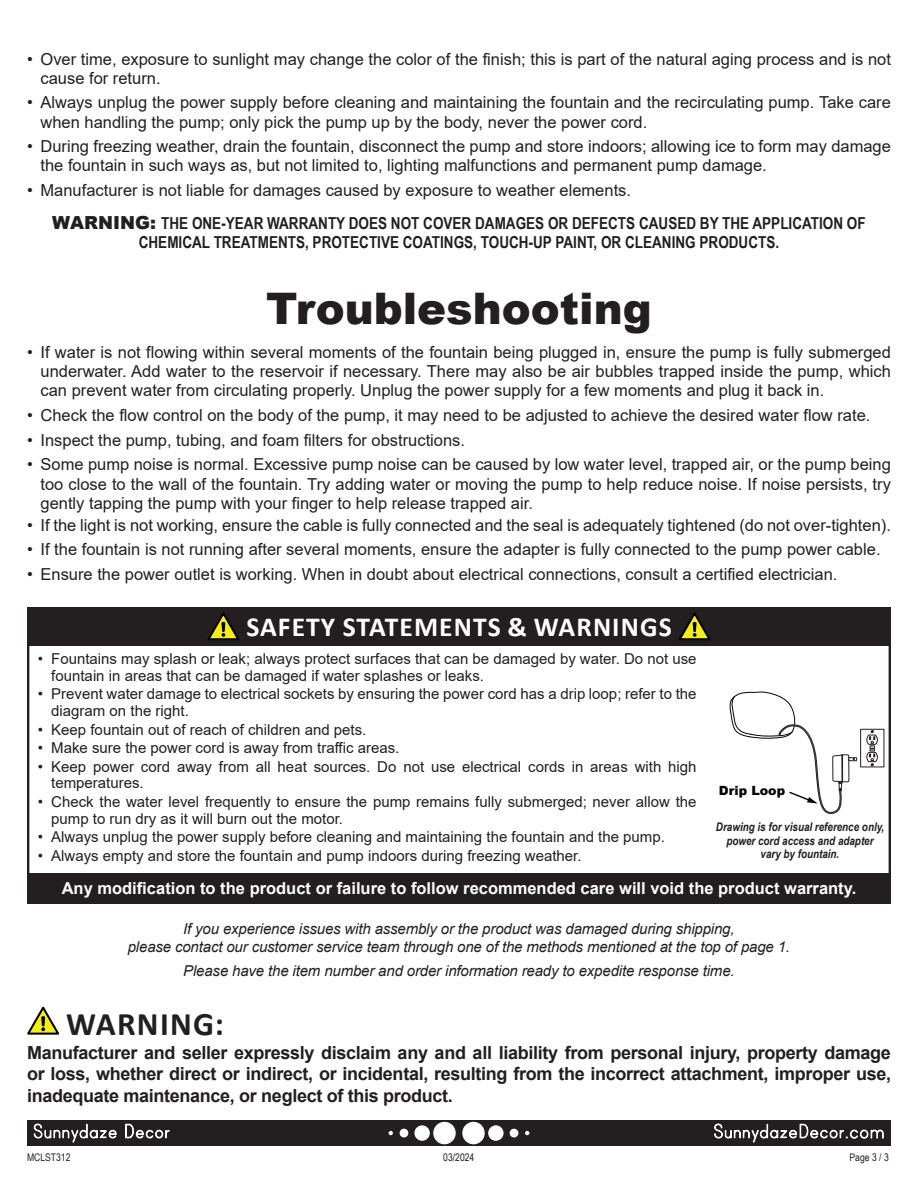
<style>
.page{position:relative;width:918px;height:1188px;background:#fff}
.page>*{position:absolute;margin:0;border:0;box-sizing:border-box;transform-origin:0 0}
.t1{font:900 43.5px "Arial";color:#231f20}
.t2{font:700 33px "Calibri";letter-spacing:.04em;color:#231f20}
.t3{font:700 27.6px "Calibri";letter-spacing:.04em;color:#fff}
.t4{font:700 18px/21.6px "Arial";letter-spacing:-.02em;color:#231f20;text-align:justify}
.t5{font:16.5px/19.2px "Arial";color:#231f20}
.t6{font:700 16.5px/19.8px "Arial Narrow";color:#231f20;text-align:center}
.t7{font:700 16.5px "Arial";color:#fff}
.t8{font:15px/16.5px "Arial";color:#231f20}
.t9{font:italic 15px/18px "Arial";letter-spacing:-.01em;color:#231f20;text-align:center}
.t10{font:900 12.6px "Arial";color:#040503}
.t11{font:italic 700 12px/13.5px "Arial Narrow";color:#231f20;text-align:center}
.t12{font:10.5px "Arial Narrow";color:#231f20}
.s1{font-family:"Arial";font-weight:900;font-size:18px}
</style>
<div class="page">
<div style="left:27px;top:1120px;width:864px;height:26px;background:#231f20"></div>
<div style="left:462px;top:1122px;width:23px;height:22px;background:#fff;border-radius:50%"></div>
<div style="left:488px;top:1125px;width:16px;height:16px;background:#fff;border-radius:50%"></div>
<div style="left:510px;top:1129px;width:8px;height:8px;background:#fff;border-radius:50%"></div>
<svg style="left:525px;top:1131px;width:4px;height:4px"></svg>
<div style="left:433px;top:1122px;width:23px;height:22px;background:#fff;border-radius:50%"></div>
<div style="left:414px;top:1125px;width:16px;height:16px;background:#fff;border-radius:50%"></div>
<div style="left:400px;top:1129px;width:8px;height:8px;background:#fff;border-radius:50%"></div>
<svg style="left:389px;top:1131px;width:4px;height:4px"></svg>
<svg style="left:34px;top:1123px;width:83px;height:20px"></svg>
<svg style="left:125px;top:1124px;width:45px;height:15px"></svg>
<svg style="left:714px;top:1123px;width:170px;height:20px"></svg>
<div style="left:27px;top:873px;width:864px;height:31px;background:#231f20"></div>
<div style="left:860px;top:729px;width:24px;height:38px;border:1px solid #231f20"></div>
<svg style="left:866px;top:730px;width:12px;height:36px"></svg>
<svg style="left:729px;top:691px;width:128px;height:123px"></svg>
<div style="left:27px;top:607px;width:864px;height:39px;background:#231f20"></div>
<svg style="left:207px;top:612px;width:32px;height:28px"></svg>
<svg style="left:679px;top:612px;width:32px;height:28px"></svg>
<svg style="left:27px;top:1007px;width:32px;height:28px"></svg>
<p class="t5" style="left:40px;top:49px;width:852px;text-indent:-14px">• Over time, exposure to sunlight may change the color of the finish; this is part of the natural aging process and is not cause for return.</p>
<p class="t5" style="left:40px;top:93px;width:852px;text-indent:-14px">• Always unplug the power supply before cleaning and maintaining the fountain and the recirculating pump. Take care when handling the pump; only pick the pump up by the body, never the power cord.</p>
<p class="t5" style="left:40px;top:137px;width:852px;text-indent:-14px">• During freezing weather, drain the fountain, disconnect the pump and store indoors; allowing ice to form may damage the fountain in such ways as, but not limited to, lighting malfunctions and permanent pump damage.</p>
<p class="t5" style="left:27px;top:181px;width:606px">• Manufacturer is not liable for damages caused by exposure to weather elements.</p>
<p class="t6" style="left:52px;top:212px;width:815px"><span class="s1">WARNING:</span> THE ONE-YEAR WARRANTY DOES NOT COVER DAMAGES OR DEFECTS CAUSED BY THE APPLICATION OF<br>CHEMICAL TREATMENTS, PROTECTIVE COATINGS, TOUCH-UP PAINT, OR CLEANING PRODUCTS.</p>
<p class="t1" style="left:266px;top:277px;width:387px">Troubleshooting</p>
<p class="t5" style="left:40px;top:342px;width:852px;text-align:justify;text-indent:-14px">• If water is not flowing within several moments of the fountain being plugged in, ensure the pump is fully submerged underwater. Add water to the reservoir if necessary. There may also be air bubbles trapped inside the pump, which can prevent water from circulating properly. Unplug the power supply for a few moments and plug it back in.</p>
<p class="t5" style="left:27px;top:405px;width:845px">• Check the flow control on the body of the pump, it may need to be adjusted to achieve the desired water flow rate.</p>
<p class="t5" style="left:27px;top:430px;width:440px">• Inspect the pump, tubing, and foam filters for obstructions.</p>
<p class="t5" style="left:40px;top:455px;width:852px;text-align:justify;text-indent:-14px">• Some pump noise is normal. Excessive pump noise can be caused by low water level, trapped air, or the pump being too close to the wall of the fountain. Try adding water or moving the pump to help reduce noise. If noise persists, try gently tapping the pump with your finger to help release trapped air.</p>
<p class="t5" style="left:27px;top:516px;width:865px">• If the light is not working, ensure the cable is fully connected and the seal is adequately tightened (do not over-tighten).</p>
<p class="t5" style="left:27px;top:540px;width:855px">• If the fountain is not running after several moments, ensure the adapter is fully connected to the pump power cable.</p>
<p class="t5" style="left:27px;top:565px;width:812px">• Ensure the power outlet is working. When in doubt about electrical connections, consult a certified electrician.</p>
<p class="t3" style="left:246px;top:607px;width:427px">SAFETY STATEMENTS &amp; WARNINGS</p>
<p class="t8" style="left:51px;top:651px;width:647px;text-indent:-14px">• Fountains may splash or leak; always protect surfaces that can be damaged by water. Do not use fountain in areas that can be damaged if water splashes or leaks.</p>
<p class="t8" style="left:51px;top:686px;width:647px;text-indent:-14px">• Prevent water damage to electrical sockets by ensuring the power cord has a drip loop; refer to the diagram on the right.</p>
<p class="t8" style="left:38px;top:721px;width:330px">• Keep fountain out of reach of children and pets.</p>
<p class="t8" style="left:38px;top:740px;width:363px">• Make sure the power cord is away from traffic areas.</p>
<p class="t8" style="left:51px;top:758px;width:647px;text-indent:-14px">• Keep power cord away from all heat sources. Do not use electrical cords in areas with high temperatures.</p>
<p class="t8" style="left:51px;top:793px;width:647px;text-indent:-14px">• Check the water level frequently to ensure the pump remains fully submerged; never allow the pump to run dry as it will burn out the motor.</p>
<p class="t8" style="left:38px;top:829px;width:629px">• Always unplug the power supply before cleaning and maintaining the fountain and the pump.</p>
<p class="t8" style="left:38px;top:847px;width:545px">• Always empty and store the fountain and pump indoors during freezing weather.</p>
<p class="t10" style="left:719px;top:781px;width:68px">Drip Loop</p>
<p class="t11" style="left:716px;top:820px;width:170px">Drawing is for visual reference only, power cord access and adapter vary by fountain.</p>
<p class="t7" style="left:62px;top:877px;width:796px">Any modification to the product or failure to follow recommended care will void the product warranty.</p>
<p class="t9" style="left:128px;top:920px;width:664px">If you experience issues with assembly or the product was damaged during shipping,<br>please contact our customer service team through one of the methods mentioned at the top of page 1.</p>
<p class="t9" style="left:183px;top:961px;width:553px">Please have the item number and order information ready to expedite response time.</p>
<p class="t2" style="left:66px;top:1000px;width:159px">WARNING:</p>
<p class="t4" style="left:27px;top:1042px;width:866px">Manufacturer and seller expressly disclaim any and all liability from personal injury, property damage or loss, whether direct or indirect, or incidental, resulting from the incorrect attachment, improper use, inadequate maintenance, or neglect of this product.</p>
<p class="t12" style="left:27px;top:1150px;width:45px">MCLST312</p>
<p class="t12" style="left:443px;top:1150px;width:33px">03/2024</p>
<p class="t12" style="left:850px;top:1150px;width:41px">Page 3 / 3</p>
</div>
